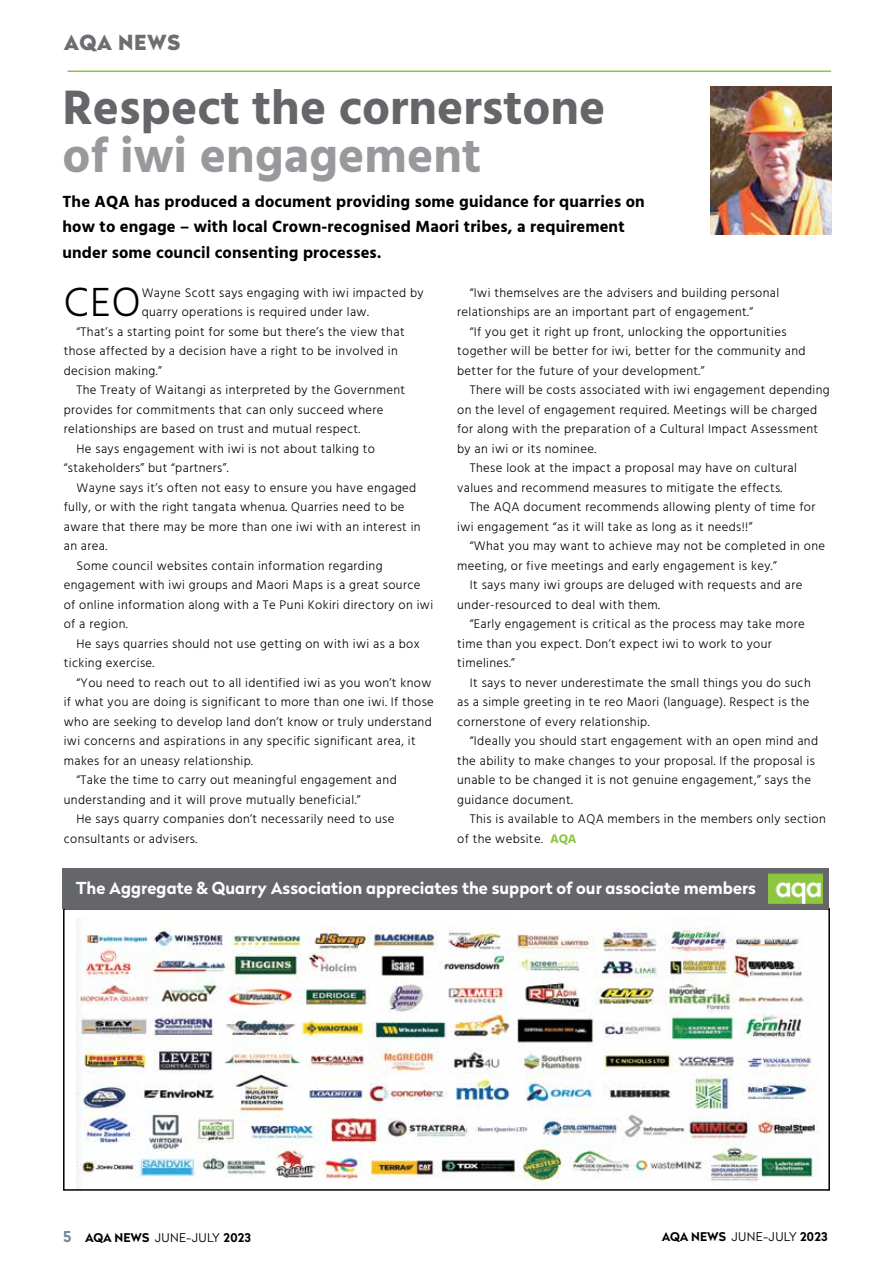
<style>
.page{position:relative;width:893px;height:1263px;background:#fff}
.page>*{position:absolute;margin:0;border:0;box-sizing:border-box;transform-origin:0 0}
.t1{font:700 49.5px "Hind";color:#656669}
.t2{font:700 49.5px "Hind";color:#97999c}
.t3{font:300 41.7px "Hind";color:#000}
.t4{font:900 20.7px "Radikal";letter-spacing:.03em;color:#6d6e71}
.t5{font:700 16.5px/25.5px "Hind";letter-spacing:.01em;color:#000}
.t6{font:700 16.5px "Radikal";color:#fff}
.t7{font:300 12.75px/19.5px "Hind";letter-spacing:.03em;color:#000}
.t8{font:700 12px "Radikal";color:#000}
.s1{font-weight:700;color:#8dc63f}
.s2{font-size:15px;color:#748a96}
.s3{font-weight:300}
</style>
<div class="page">
<hr style="left:68px;top:70px;width:763px;height:2px;background:#8dc63f">
<img style="left:76px;top:919px;width:743px;height:266px">
<div style="left:63px;top:908px;width:767px;height:283px;border:2px solid #000"></div>
<div style="left:63px;top:868px;width:766px;height:41px;background:#656669"></div>
<img style="left:768px;top:874px;width:54px;height:29px">
<img style="left:710px;top:86px;width:122px;height:148px">
<h3 class="t4" style="left:64px;top:27px;width:118px">AQA NEWS</h3>
<h1 class="t1" style="left:63px;top:78px;width:545px">Respect the cornerstone</h1>
<h1 class="t2" style="left:63px;top:126px;width:420px">of iwi engagement</h1>
<p class="t5" style="left:63px;top:188px;width:584px">The AQA has produced a document providing some guidance for quarries on how to engage – with local Crown-recognised Maori tribes, a requirement under some council consenting processes.</p>
<h2 class="t3" style="left:64px;top:275px;width:78px">CEO</h2>
<p class="t7" style="left:142px;top:284px;width:283px">Wayne Scott says engaging with iwi impacted by</p>
<p class="t7" style="left:457px;top:283px;width:324px;text-indent:13px">“Iwi themselves are the advisers and building personal relationships are an important part of engagement.”</p>
<p class="t7" style="left:457px;top:322px;width:350px;text-indent:13px">“If you get it right up front, unlocking the opportunities together will be better for iwi, better for the community and better for the future of your development.”</p>
<p class="t7" style="left:470px;top:381px;width:361px">There will be costs associated with iwi engagement depending</p>
<p class="t7" style="left:457px;top:400px;width:362px">on the level of engagement required. Meetings will be charged</p>
<p class="t7" style="left:457px;top:420px;width:362px">for along with the preparation of a Cultural Impact Assessment</p>
<p class="t7" style="left:457px;top:439px;width:141px">by an iwi or its nominee.</p>
<p class="t7" style="left:470px;top:459px;width:329px">These look at the impact a proposal may have on cultural</p>
<p class="t7" style="left:457px;top:478px;width:327px">values and recommend measures to mitigate the effects.</p>
<p class="t7" style="left:470px;top:498px;width:347px">The AQA document recommends allowing plenty of time for</p>
<p class="t7" style="left:457px;top:517px;width:297px">iwi engagement “as it will take as long as it needs!!”</p>
<p class="t7" style="left:470px;top:537px;width:357px">“What you may want to achieve may not be completed in one</p>
<p class="t7" style="left:457px;top:556px;width:321px">meeting, or five meetings and early engagement is key.”</p>
<p class="t7" style="left:470px;top:576px;width:334px">It says many iwi groups are deluged with requests and are</p>
<p class="t7" style="left:457px;top:595px;width:204px">under-resourced to deal with them.</p>
<p class="t7" style="left:470px;top:615px;width:336px">“Early engagement is critical as the process may take more</p>
<p class="t7" style="left:457px;top:634px;width:316px">time than you expect. Don’t expect iwi to work to your</p>
<p class="t7" style="left:457px;top:654px;width:59px">timelines.”</p>
<p class="t7" style="left:470px;top:673px;width:342px">It says to never underestimate the small things you do such</p>
<p class="t7" style="left:457px;top:693px;width:354px">as a simple greeting in te reo Maori (language). Respect is the</p>
<p class="t7" style="left:457px;top:712px;width:194px">cornerstone of every relationship.</p>
<p class="t7" style="left:470px;top:732px;width:350px">“Ideally you should start engagement with an open mind and</p>
<p class="t7" style="left:457px;top:751px;width:359px">the ability to make changes to your proposal. If the proposal is</p>
<p class="t7" style="left:457px;top:771px;width:355px">unable to be changed it is not genuine engagement,” says the</p>
<p class="t7" style="left:457px;top:790px;width:117px">guidance document.</p>
<p class="t7" style="left:470px;top:810px;width:358px">This is available to AQA members in the members only section</p>
<p class="t7" style="left:457px;top:829px;width:121px">of the website. <span class="s1">AQA</span></p>
<p class="t6" style="left:76px;top:876px;width:682px">The Aggregate &amp; Quarry Association appreciates the support of our associate members</p>
<p class="t7" style="left:142px;top:303px;width:229px">quarry operations is required under law.</p>
<p class="t7" style="left:77px;top:323px;width:330px">“That’s a starting point for some but there’s the view that</p>
<p class="t7" style="left:64px;top:342px;width:335px">those affected by a decision have a right to be involved in</p>
<p class="t7" style="left:64px;top:362px;width:99px">decision making.”</p>
<p class="t7" style="left:77px;top:381px;width:330px">The Treaty of Waitangi as interpreted by the Government</p>
<p class="t7" style="left:64px;top:401px;width:321px">provides for commitments that can only succeed where</p>
<p class="t7" style="left:64px;top:420px;width:298px">relationships are based on trust and mutual respect.</p>
<p class="t7" style="left:77px;top:440px;width:300px">He says engagement with iwi is not about talking to</p>
<p class="t7" style="left:64px;top:459px;width:166px">“stakeholders” but “partners”.</p>
<p class="t7" style="left:77px;top:479px;width:341px">Wayne says it’s often not easy to ensure you have engaged</p>
<p class="t7" style="left:64px;top:498px;width:342px">fully, or with the right tangata whenua. Quarries need to be</p>
<p class="t7" style="left:64px;top:518px;width:358px">aware that there may be more than one iwi with an interest in</p>
<p class="t7" style="left:64px;top:537px;width:45px">an area.</p>
<p class="t7" style="left:77px;top:557px;width:308px">Some council websites contain information regarding</p>
<p class="t7" style="left:64px;top:576px;width:358px">engagement with iwi groups and Maori Maps is a great source</p>
<p class="t7" style="left:64px;top:596px;width:371px">of online information along with a Te Puni Kokiri directory on iwi</p>
<p class="t7" style="left:64px;top:615px;width:65px">of a region.</p>
<p class="t7" style="left:77px;top:634px;width:345px">He says quarries should not use getting on with iwi as a box</p>
<p class="t7" style="left:64px;top:654px;width:92px">ticking exercise.</p>
<p class="t7" style="left:77px;top:673px;width:356px">“You need to reach out to all identified iwi as you won’t know</p>
<p class="t7" style="left:64px;top:693px;width:372px">if what you are doing is significant to more than one iwi. If those</p>
<p class="t7" style="left:64px;top:712px;width:370px">who are seeking to develop land don’t know or truly understand</p>
<p class="t7" style="left:64px;top:732px;width:353px">iwi concerns and aspirations in any specific significant area, it</p>
<p class="t7" style="left:64px;top:751px;width:191px">makes for an uneasy relationship.</p>
<p class="t7" style="left:77px;top:771px;width:322px">“Take the time to carry out meaningful engagement and</p>
<p class="t7" style="left:64px;top:790px;width:298px">understanding and it will prove mutually beneficial.”</p>
<p class="t7" style="left:77px;top:810px;width:319px">He says quarry companies don’t necessarily need to use</p>
<p class="t7" style="left:64px;top:829px;width:135px">consultants or advisers.</p>
<p class="t8" style="left:63px;top:1229px;width:189px"><span class="s2">5</span> AQA NEWS <span class="s3">JUNE-JULY</span> 2023</p>
<p class="t8" style="left:662px;top:1228px;width:167px">AQA NEWS <span class="s3">JUNE-JULY</span> 2023</p>
</div>
